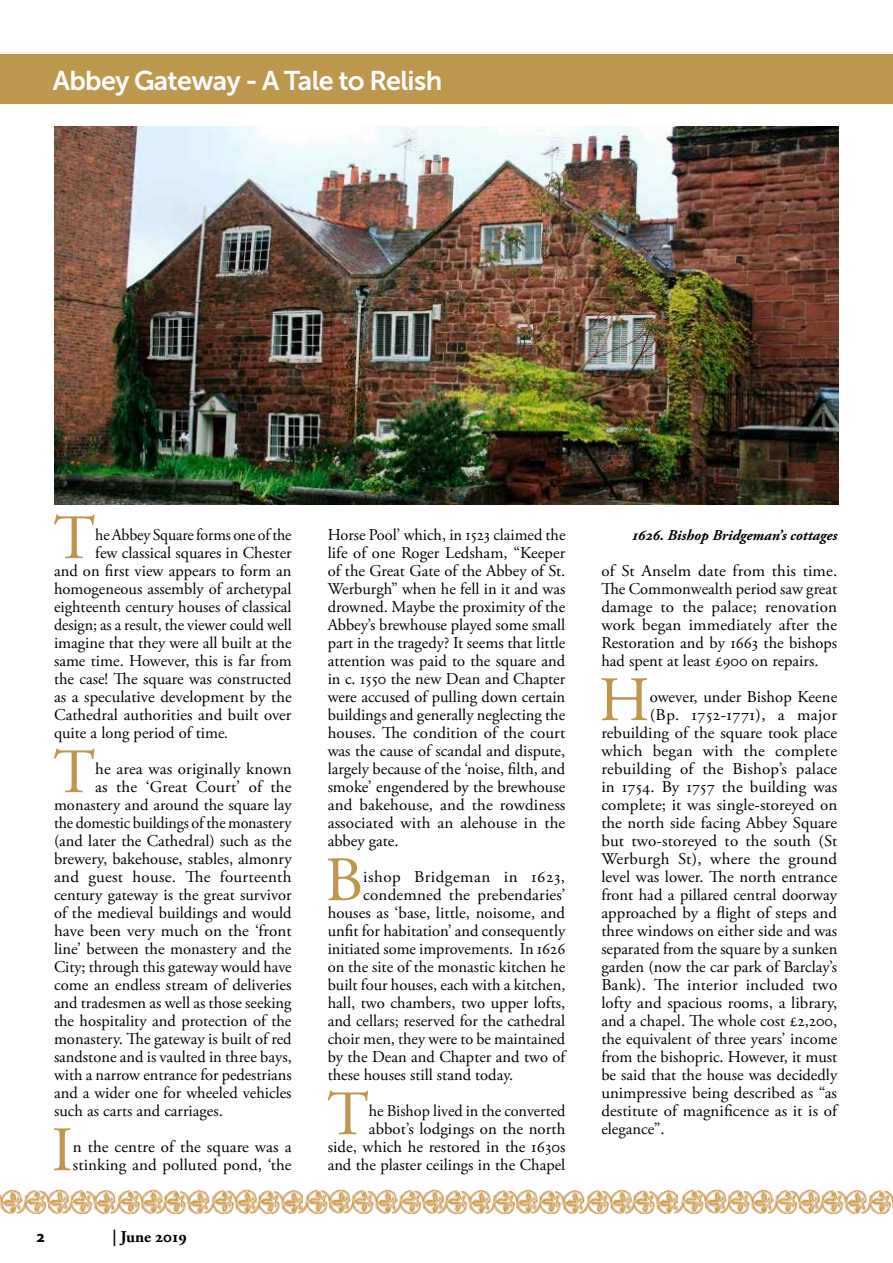
<style>
.page{position:relative;width:893px;height:1263px;background:#fff}
.page>*{position:absolute;margin:0;border:0;box-sizing:border-box;transform-origin:0 0}
.t1{font:63.15px "Adobe Garamond Pro";color:#bd974e}
.t2{font:27px "Museo Sans 700";letter-spacing:-.025em;color:#fff}
.t3{font:16.5px/18px "Adobe Garamond Pro";color:#000;text-align:justify}
.t4{font:16.5px "Adobe Garamond Pro";letter-spacing:.02em;color:#000}
.t5{font:16.5px "Adobe Garamond Pro";letter-spacing:.03em;color:#000}
.t6{font:16.5px "Adobe Garamond Pro";letter-spacing:.025em;color:#000}
.t7{font:700 16.5px "Adobe Garamond Pro";color:#000}
.t8{font:700 16.5px "Myriad Pro";color:#000}
.t9{font:italic 700 15px "Adobe Garamond Pro";color:#000}
.s1{font-family:"Myriad Pro";font-size:14.25px}
</style>
<div class="page">
<div style="left:0;top:54px;width:893px;height:49px;background:#bd974e"></div>
<img style="left:0;top:1189px;width:298px;height:25px">
<img style="left:298px;top:1189px;width:376px;height:25px">
<img style="left:674px;top:1189px;width:219px;height:25px">
<img style="left:54px;top:127px;width:785px;height:377px">
<h2 class="t2" style="left:53px;top:66px;width:391px">Abbey Gateway - A Tale to Relish</h2>
<h1 class="t1" style="left:54px;top:500px;width:43px">T</h1>
<p class="t3" style="left:95px;top:526px;width:198px">he Abbey Square forms one of the</p>
<p class="t9" style="left:632px;top:527px;width:207px">1626. Bishop Bridgeman’s cottages</p>
<p class="t3" style="left:54px;top:544px;width:239px;text-indent:41px">few classical squares in Chester and on first view appears to form an homogeneous assembly of archetypal eighteenth century houses of classical design; as a result, the viewer could well imagine that they were all built at the same time. However, this is far from the case! The square was constructed as a speculative development by the Cathedral authorities and built over quite a long period of time<span class="s1">.</span></p>
<h1 class="t1" style="left:54px;top:734px;width:43px">T</h1>
<p class="t3" style="left:328px;top:526px;width:239px">Horse Pool’ which, in 1523 claimed the life of one Roger Ledsham, “Keeper of the Great Gate of the Abbey of St.<br>Werburgh” when he fell in it and was drowned. Maybe the proximity of the Abbey’s brewhouse played some small part in the tragedy? It seems that little attention was paid to the square and in c. 1550 the new Dean and Chapter were accused of pulling down certain buildings and generally neglecting the houses. The condition of the court was the cause of scandal and dispute, largely because of the ‘noise, filth, and smoke’ engendered by the brewhouse and bakehouse, and the rowdiness associated with an alehouse in the abbey gate.</p>
<h1 class="t1" style="left:325px;top:842px;width:40px">B</h1>
<p class="t3" style="left:601px;top:562px;width:237px">of St Anselm date from this time.<br>The Commonwealth period saw great damage to the palace; renovation work began immediately after the Restoration and by 1663 the bishops had spent at least £900 on repairs.</p>
<h1 class="t1" style="left:599px;top:662px;width:52px">H</h1>
<p class="t3" style="left:650px;top:688px;width:189px">owever, under Bishop Keene</p>
<p class="t6" style="left:650px;top:705px;width:189px">(Bp. 1752-1771), a major</p>
<p class="t3" style="left:601px;top:724px;width:237px">rebuilding of the square took place</p>
<p class="t4" style="left:601px;top:741px;width:237px">which began with the complete</p>
<p class="t3" style="left:601px;top:760px;width:237px">rebuilding of the Bishop’s palace</p>
<p class="t3" style="left:601px;top:778px;width:237px">in 1754. By 1757 the building was</p>
<p class="t3" style="left:601px;top:796px;width:238px">complete; it was single-storeyed on</p>
<p class="t3" style="left:601px;top:814px;width:237px">the north side facing Abbey Square</p>
<p class="t3" style="left:601px;top:832px;width:237px">but two-storeyed to the south (St</p>
<p class="t3" style="left:601px;top:850px;width:237px">Werburgh St), where the ground</p>
<p class="t3" style="left:601px;top:868px;width:237px">level was lower. The north entrance</p>
<p class="t3" style="left:601px;top:886px;width:237px">front had a pillared central doorway</p>
<p class="t3" style="left:601px;top:904px;width:237px">approached by a flight of steps and</p>
<p class="t3" style="left:601px;top:922px;width:237px">three windows on either side and was</p>
<p class="t3" style="left:601px;top:940px;width:237px">separated from the square by a sunken</p>
<p class="t3" style="left:601px;top:958px;width:237px">garden (now the car park of Barclay’s</p>
<p class="t3" style="left:601px;top:976px;width:237px">Bank). The interior included two</p>
<p class="t3" style="left:601px;top:994px;width:237px">lofty and spacious rooms, a library,</p>
<p class="t3" style="left:601px;top:1012px;width:237px">and a chapel. The whole cost £2,200,</p>
<p class="t3" style="left:601px;top:1030px;width:237px">the equivalent of three years’ income</p>
<p class="t3" style="left:601px;top:1048px;width:237px">from the bishopric. However, it must</p>
<p class="t3" style="left:601px;top:1066px;width:237px">be said that the house was decidedly</p>
<p class="t3" style="left:601px;top:1084px;width:237px">unimpressive being described as “as</p>
<p class="t3" style="left:601px;top:1102px;width:237px">destitute of magnificence as it is of</p>
<p class="t3" style="left:601px;top:1120px;width:65px">elegance”.</p>
<p class="t3" style="left:95px;top:760px;width:198px">he area was originally known</p>
<p class="t3" style="left:95px;top:778px;width:198px">as the ‘Great Court’ of the</p>
<p class="t3" style="left:54px;top:796px;width:239px">monastery and around the square lay</p>
<p class="t3" style="left:54px;top:814px;width:239px">the domestic buildings of the monastery</p>
<p class="t3" style="left:54px;top:832px;width:239px">(and later the Cathedral) such as the</p>
<p class="t3" style="left:54px;top:850px;width:239px">brewery, bakehouse, stables, almonry</p>
<p class="t3" style="left:54px;top:868px;width:239px">and guest house. The fourteenth</p>
<p class="t3" style="left:54px;top:886px;width:239px">century gateway is the great survivor</p>
<p class="t3" style="left:54px;top:904px;width:239px">of the medieval buildings and would</p>
<p class="t3" style="left:54px;top:922px;width:239px">have been very much on the ‘front</p>
<p class="t3" style="left:54px;top:940px;width:239px">line’ between the monastery and the</p>
<p class="t3" style="left:54px;top:958px;width:239px">City; through this gateway would have</p>
<p class="t3" style="left:54px;top:976px;width:239px">come an endless stream of deliveries</p>
<p class="t3" style="left:54px;top:994px;width:239px">and tradesmen as well as those seeking</p>
<p class="t3" style="left:54px;top:1012px;width:239px">the hospitality and protection of the</p>
<p class="t3" style="left:54px;top:1030px;width:239px">monastery. The gateway is built of red</p>
<p class="t3" style="left:54px;top:1048px;width:239px">sandstone and is vaulted in three bays,</p>
<p class="t3" style="left:54px;top:1066px;width:239px">with a narrow entrance for pedestrians</p>
<p class="t3" style="left:54px;top:1084px;width:239px">and a wider one for wheeled vehicles</p>
<p class="t3" style="left:54px;top:1102px;width:170px">such as carts and carriages.</p>
<h1 class="t1" style="left:52px;top:1112px;width:23px">I</h1>
<p class="t5" style="left:363px;top:867px;width:203px">ishop Bridgeman in 1623,</p>
<p class="t3" style="left:363px;top:886px;width:204px">condemned the prebendaries’</p>
<p class="t3" style="left:328px;top:904px;width:239px">houses as ‘base, little, noisome, and</p>
<p class="t3" style="left:328px;top:922px;width:239px">unfit for habitation’ and consequently</p>
<p class="t3" style="left:328px;top:940px;width:239px">initiated some improvements. In 1626</p>
<p class="t3" style="left:328px;top:958px;width:239px">on the site of the monastic kitchen he</p>
<p class="t3" style="left:328px;top:976px;width:239px">built four houses, each with a kitchen,</p>
<p class="t3" style="left:328px;top:994px;width:239px">hall, two chambers, two upper lofts,</p>
<p class="t3" style="left:328px;top:1012px;width:239px">and cellars; reserved for the cathedral</p>
<p class="t3" style="left:328px;top:1030px;width:239px">choir men, they were to be maintained</p>
<p class="t3" style="left:328px;top:1048px;width:239px">by the Dean and Chapter and two of</p>
<p class="t3" style="left:328px;top:1066px;width:187px">these houses still stand today.</p>
<h1 class="t1" style="left:327px;top:1076px;width:43px">T</h1>
<p class="t3" style="left:328px;top:1102px;width:239px;text-align:right">he Bishop lived in the converted abbot’s lodgings on the north<br>side, which he restored in the 1630s and the plaster ceilings in the Chapel</p>
<p class="t3" style="left:73px;top:1138px;width:220px">n the centre of the square was a stinking and polluted pond, ‘the</p>
<p class="t8" style="left:37px;top:1226px;width:9px">2</p>
<p class="t7" style="left:112px;top:1227px;width:76px">| June 2019</p>
</div>
